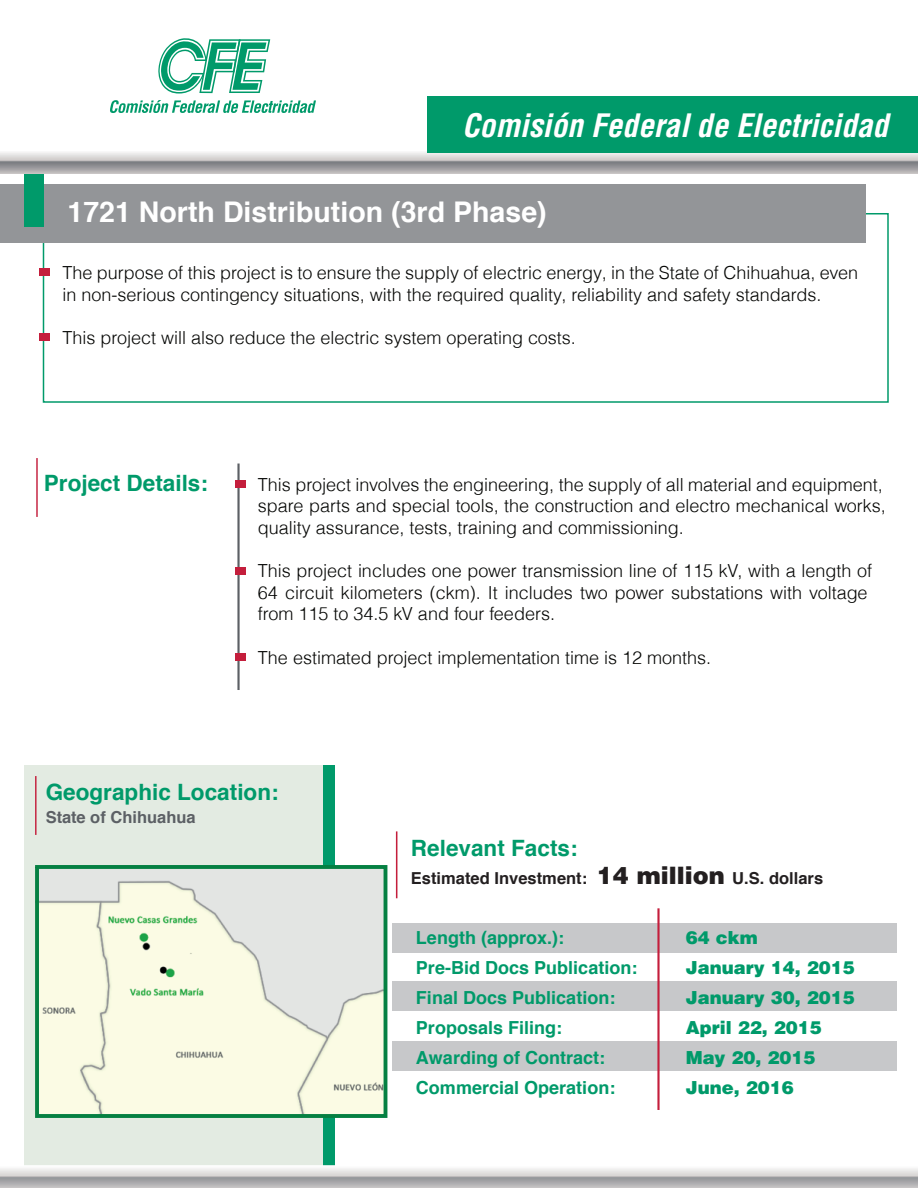
<style>
.page{position:relative;width:918px;height:1188px;background:#fff}
.page>*{position:absolute;margin:0;border:0;box-sizing:border-box;transform-origin:0 0}
.t1{font:italic 700 condensed 31.5px "Helvetica LT Std";color:#fff}
.t2{font:700 28.5px "Helvetica";color:#fff}
.t3{font:700 22.5px "Helvetica";color:#009a6a}
.t4{font:300 18px/21.6px "Helvetica";color:#040503}
.t5{font:700 18px "Helvetica";color:#009a6a}
.t6{font:900 18px "Helvetica LT Std";color:#009a6a}
.t7{font:700 16.5px "Helvetica";color:#231f20}
.t8{font:700 16.5px "Helvetica";color:#5c6065}
.s1{font-family:"Helvetica LT Std";font-weight:900;font-size:24px}
</style>
<div class="page">
<div style="left:25px;top:765px;width:310px;height:401px;background:#e3ebe2"></div>
<hr style="left:35px;top:776px;width:2px;height:59px;background:#c41e3c">
<div style="left:323px;top:765px;width:12px;height:401px;background:#009a6a"></div>
<div style="left:0;top:184px;width:866px;height:59px;background:#939598"></div>
<div style="left:24px;top:173px;width:20px;height:54px;background:#009a6a"></div>
<div style="left:392px;top:923px;width:505px;height:29px;background:#c7c8ca"></div>
<div style="left:392px;top:981px;width:505px;height:29px;background:#c7c8ca"></div>
<div style="left:392px;top:1042px;width:505px;height:29px;background:#c7c8ca"></div>
<svg style="left:0;top:150px;width:918px;height:23px"></svg>
<svg style="left:0;top:1168px;width:918px;height:20px"></svg>
<hr style="left:36px;top:458px;width:2px;height:59px;background:#c41e3c">
<hr style="left:396px;top:831px;width:1px;height:67px;background:#c41e3c">
<hr style="left:657px;top:908px;width:3px;height:202px;background:#c41e3c">
<hr style="left:237px;top:464px;width:3px;height:226px;background:#5c6065">
<div style="left:235px;top:567px;width:10px;height:8px;background:#c41e3c"></div>
<div style="left:235px;top:653px;width:10px;height:8px;background:#c41e3c"></div>
<div style="left:235px;top:480px;width:10px;height:7px;background:#c41e3c"></div>
<div style="left:39px;top:268px;width:11px;height:8px;background:#c41e3c"></div>
<div style="left:39px;top:334px;width:11px;height:7px;background:#c41e3c"></div>
<img style="left:40px;top:870px;width:342px;height:243px">
<div style="left:35px;top:865px;width:352px;height:253px;border:4px solid #058042"></div>
<div style="left:428px;top:96px;width:490px;height:56px;background:#009a6a"></div>
<svg style="left:158px;top:38px;width:112px;height:56px"></svg>
<svg style="left:110px;top:100px;width:206px;height:13px"></svg>
<h1 class="t1" style="left:462px;top:106px;width:428px">Comisión Federal de Electricidad</h1>
<h2 class="t2" style="left:68px;top:189px;width:481px">1721 North Distribution (3rd Phase)</h2>
<p class="t4" style="left:62px;top:261px;width:797px">The purpose of this project is to ensure the supply of electric energy, in the State of Chihuahua, even in non-serious contingency situations, with the required quality, reliability and safety standards.</p>
<p class="t4" style="left:62px;top:326px;width:515px">This project will also reduce the electric system operating costs.</p>
<p class="t3" style="left:44px;top:465px;width:166px">Project Details:</p>
<p class="t4" style="left:258px;top:472px;width:630px">This project involves the engineering, the supply of all material and equipment, spare parts and special tools, the construction and electro mechanical works, quality assurance, tests, training and commissioning.</p>
<p class="t4" style="left:258px;top:559px;width:616px">This project includes one power transmission line of 115 kV, with a length of<br>64 circuit kilometers (ckm). It includes two power substations with voltage from 115 to 34.5 kV and four feeders.</p>
<p class="t4" style="left:258px;top:645px;width:455px">The estimated project implementation time is 12 months.</p>
<p class="t3" style="left:46px;top:774px;width:234px">Geographic Location:</p>
<p class="t8" style="left:46px;top:804px;width:152px">State of Chihuahua</p>
<p class="t3" style="left:411px;top:830px;width:168px">Relevant Facts:</p>
<p class="t7" style="left:411px;top:865px;width:414px">Estimated Investment: <span class="s1">14 million</span> U.S. dollars</p>
<p class="t5" style="left:416px;top:923px;width:150px">Length (approx.):</p>
<p class="t6" style="left:686px;top:926px;width:74px">64 ckm</p>
<p class="t5" style="left:416px;top:953px;width:223px">Pre-Bid Docs Publication:</p>
<p class="t6" style="left:686px;top:956px;width:171px">January 14, 2015</p>
<p class="t5" style="left:416px;top:983px;width:201px">Final Docs Publication:</p>
<p class="t6" style="left:686px;top:986px;width:171px">January 30, 2015</p>
<p class="t5" style="left:416px;top:1013px;width:148px">Proposals Filing:</p>
<p class="t6" style="left:686px;top:1016px;width:138px">April 22, 2015</p>
<p class="t5" style="left:416px;top:1043px;width:191px">Awarding of Contract:</p>
<p class="t6" style="left:686px;top:1046px;width:131px">May 20, 2015</p>
<p class="t5" style="left:416px;top:1073px;width:201px">Commercial Operation:</p>
<p class="t6" style="left:686px;top:1076px;width:110px">June, 2016</p>
</div>
